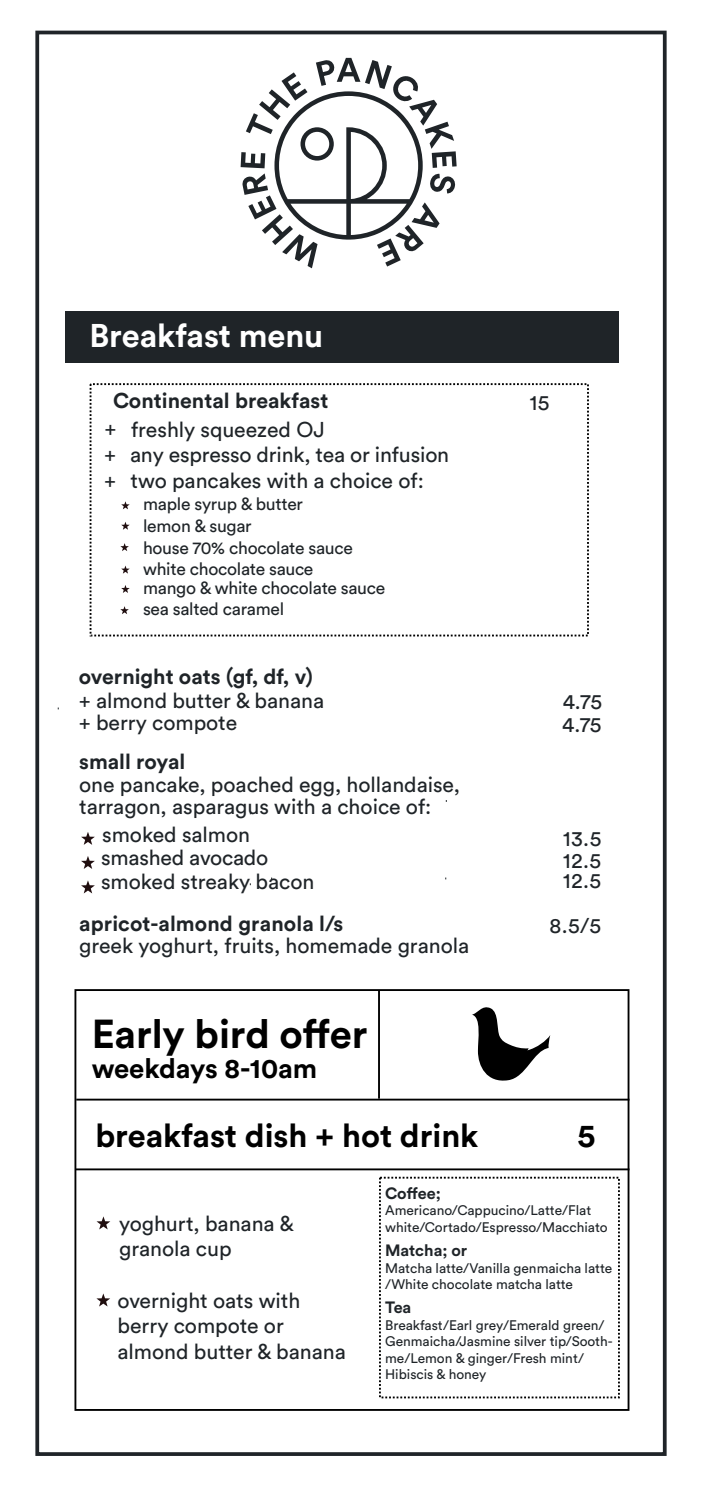
<style>
.page{position:relative;width:702px;height:1489px;background:#fff}
.page>*{position:absolute;margin:0;border:0;box-sizing:border-box;transform-origin:0 0}
.t1{font:700 40px "Circular Std";letter-spacing:-.005em;color:#000}
.t2{font:700 32.5px "Circular Std";letter-spacing:-.005em;color:#000}
.t3{font:700 32.5px "Circular Std";letter-spacing:-.005em;color:#fff}
.t4{font:700 27.5px "Circular Std";letter-spacing:-.005em;color:#000}
.t5{font:21.25px/25.5px "Circular Std";color:#1f2428}
.t6{font:700 21.25px "Circular Std";color:#1f2428}
.t7{font:17.5px/20.2px "Circular Std";letter-spacing:-.015em;color:#1f2428}
.t8{font:700 16.25px "Circular Std";color:#1f2428}
.t9{font:13.75px/16.5px "Circular Std";color:#1f2428}
</style>
<div class="page">
<div style="left:74px;top:989px;width:555px;height:421px;border:2px solid #000"></div>
<hr style="left:76px;top:1098px;width:553px;height:2px;background:#000">
<svg style="left:96px;top:1216px;width:14px;height:13px"></svg>
<hr style="left:75px;top:1168px;width:554px;height:2px;background:#000">
<hr style="left:378px;top:990px;width:2px;height:108px;background:#000">
<svg style="left:472px;top:1007px;width:78px;height:74px"></svg>
<div style="left:379px;top:1176px;width:241px;height:222px;border:2px dashed #000"></div>
<svg style="left:96px;top:1293px;width:14px;height:13px"></svg>
<div style="left:35px;top:31px;width:631px;height:1424px;border:4px solid #1f2428"></div>
<div style="left:66px;top:311px;width:552px;height:51px;background:#1f2428"></div>
<div style="left:90px;top:383px;width:499px;height:253px;border:2px dashed #000"></div>
<svg style="left:121px;top:522px;width:9px;height:7px"></svg>
<svg style="left:120px;top:543px;width:9px;height:8px"></svg>
<svg style="left:121px;top:565px;width:9px;height:8px"></svg>
<svg style="left:121px;top:585px;width:9px;height:8px"></svg>
<svg style="left:120px;top:606px;width:9px;height:8px"></svg>
<svg style="left:81px;top:856px;width:14px;height:13px"></svg>
<svg style="left:81px;top:880px;width:14px;height:13px"></svg>
<svg style="left:81px;top:832px;width:14px;height:12px"></svg>
<svg style="left:240px;top:58px;width:216px;height:210px"></svg>
<svg style="left:121px;top:501px;width:9px;height:8px"></svg>
<h2 class="t3" style="left:90px;top:315px;width:235px">Breakfast menu</h2>
<p class="t6" style="left:113px;top:386px;width:217px">Continental breakfast</p>
<p class="t5" style="left:104px;top:416px;width:346px">+ freshly squeezed OJ<br>+ any espresso drink, tea or infusion</p>
<p class="t5" style="left:104px;top:467px;width:321px">+ two pancakes with a choice of:</p>
<p class="t7" style="left:143px;top:493px;width:161px;line-height:21.2px">maple syrup &amp; butter lemon &amp; sugar</p>
<p class="t7" style="left:143px;top:558px;width:244px">white chocolate sauce<br>mango &amp; white chocolate sauce sea salted caramel</p>
<p class="t7" style="left:143px;top:537px;width:211px">house 70% chocolate sauce</p>
<p class="t5" style="left:530px;top:390px;width:21px">15</p>
<p class="t6" style="left:79px;top:663px;width:235px">overnight oats (gf, df, v)</p>
<p class="t5" style="left:79px;top:688px;width:247px;line-height:22.5px">+ almond butter &amp; banana + berry compote</p>
<p class="t5" style="left:562px;top:689px;width:41px;line-height:23.2px">4.75<br>4.75</p>
<p class="t6" style="left:79px;top:748px;width:108px">small royal</p>
<p class="t5" style="left:79px;top:772px;width:382px;line-height:22.5px">one pancake, poached egg, hollandaise, tarragon, asparagus with a choice of:</p>
<p class="t5" style="left:102px;top:821px;width:149px">smoked salmon</p>
<p class="t5" style="left:101px;top:868px;width:215px">smoked streaky bacon</p>
<p class="t6" style="left:79px;top:909px;width:265px">apricot-almond granola l/s</p>
<p class="t5" style="left:79px;top:932px;width:391px">greek yoghurt, fruits, homemade granola</p>
<p class="t5" style="left:563px;top:825px;width:40px">13.5</p>
<p class="t5" style="left:101px;top:844px;width:169px">smashed avocado</p>
<p class="t5" style="left:563px;top:850px;width:40px;line-height:20.2px">12.5<br>12.5</p>
<p class="t5" style="left:549px;top:912px;width:53px">8.5/5</p>
<h1 class="t1" style="left:92px;top:1007px;width:277px">Early bird offer</h1>
<p class="t4" style="left:92px;top:1050px;width:227px">weekdays 8-10am</p>
<h2 class="t2" style="left:95px;top:1114px;width:384px">breakfast dish + hot drink</h2>
<h2 class="t2" style="left:577px;top:1114px;width:20px">5</h2>
<p class="t5" style="left:119px;top:1209px;width:176px">yoghurt, banana &amp; granola cup</p>
<p class="t5" style="left:117px;top:1286px;width:230px">overnight oats with berry compote or almond butter &amp; banana</p>
<p class="t8" style="left:385px;top:1182px;width:57px">Coffee;</p>
<p class="t9" style="left:385px;top:1201px;width:224px">Americano/Cappucino/Latte/Flat white/Cortado/Espresso/Macchiato</p>
<p class="t8" style="left:385px;top:1239px;width:83px">Matcha; or</p>
<p class="t9" style="left:385px;top:1259px;width:229px">Matcha latte/Vanilla genmaicha latte /White chocolate matcha latte</p>
<p class="t8" style="left:385px;top:1297px;width:28px">Tea</p>
<p class="t9" style="left:385px;top:1316px;width:229px">Breakfast/Earl grey/Emerald green/<br>Genmaicha/Jasmine silver tip/Sooth&shy;me/Lemon &amp; ginger/Fresh mint/<br>Hibiscis &amp; honey</p>
</div>
